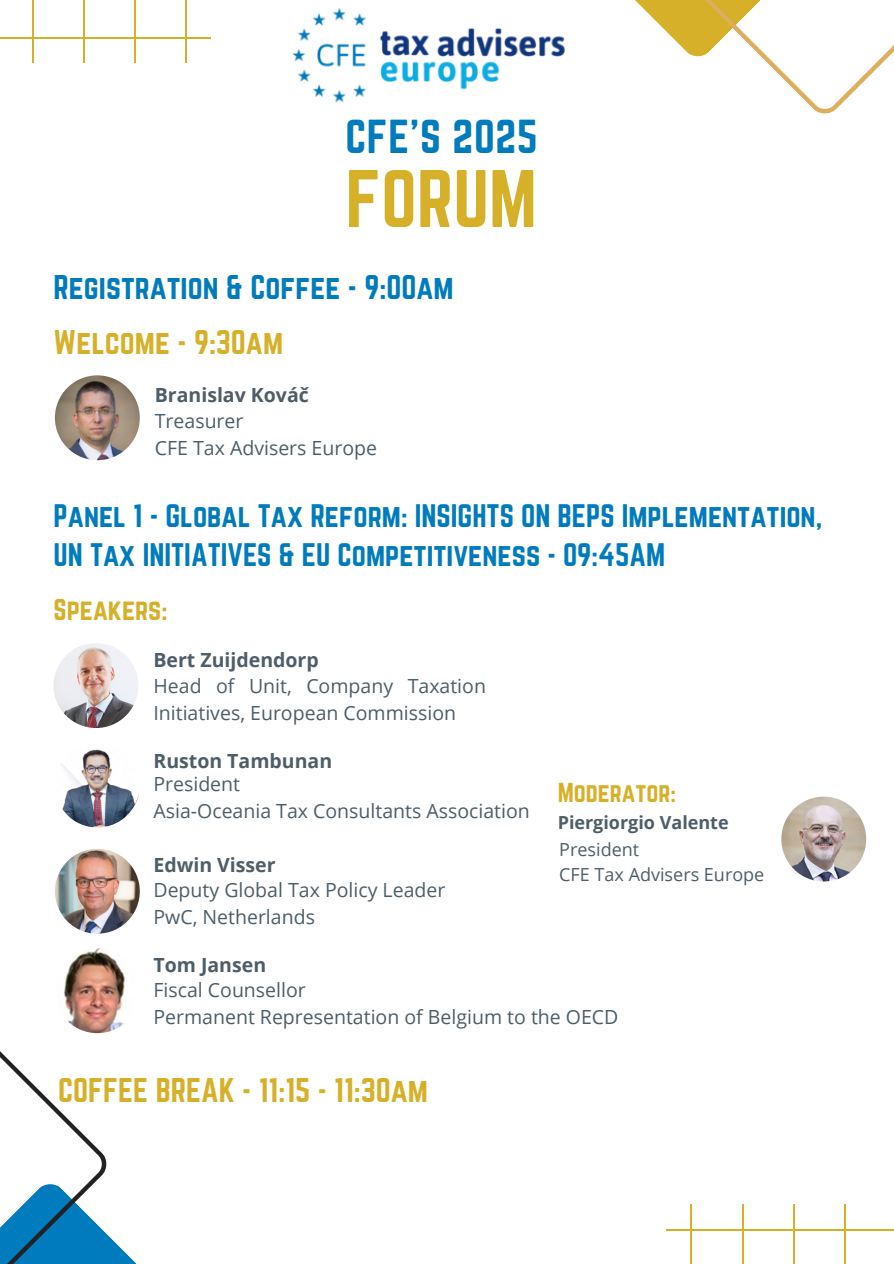
<style>
.page{position:relative;width:894px;height:1264px;background:#fff}
.page>*{position:absolute;margin:0;border:0;box-sizing:border-box;transform-origin:0 0}
.t1{font:71.25px "Norwester";color:#d6b029}
.t2{font:41.7px "Norwester";letter-spacing:.015em;color:#007bbe}
.t3{font:30px "Norwester";color:#d6b029}
.t4{font:30px "Norwester";color:#007bbe}
.t5{font:28.5px/39.3px "Norwester";color:#007bbe}
.t6{font:26.25px "Norwester";color:#d6b029}
.t7{font:24px "Norwester";color:#d6b029}
.t8{font:19.5px/27px "Open Sans";color:#4d5e69}
.t9{font:700 19.5px "Open Sans";color:#4d5e69}
.t10{font:18px "Open Sans";color:#4d5e69}
.t11{font:700 18px "Open Sans";color:#4d5e69}
</style>
<div class="page">
<svg style="left:635px;top:0;width:258px;height:114px"></svg>
<svg style="left:0;top:1022px;width:136px;height:241px"></svg>
<hr style="left:185px;top:0;width:1px;height:63px;background:#d6b029">
<hr style="left:134px;top:0;width:1px;height:63px;background:#d6b029">
<hr style="left:83px;top:0;width:1px;height:63px;background:#d6b029">
<hr style="left:32px;top:0;width:1px;height:63px;background:#d6b029">
<hr style="left:0;top:37px;width:211px;height:1px;background:#d6b029">
<hr style="left:843px;top:1203px;width:1px;height:60px;background:#d6b029">
<hr style="left:792px;top:1203px;width:2px;height:60px;background:#d6b029">
<hr style="left:741px;top:1203px;width:1px;height:60px;background:#d6b029">
<hr style="left:690px;top:1203px;width:1px;height:60px;background:#d6b029">
<hr style="left:665px;top:1228px;width:228px;height:2px;background:#d6b029">
<img style="left:292px;top:8px;width:273px;height:95px">
<img style="left:54px;top:643px;width:84px;height:85px;border-radius:50%">
<img style="left:55px;top:742px;width:85px;height:85px;border-radius:50%">
<img style="left:55px;top:848px;width:85px;height:85px;border-radius:50%">
<img style="left:55px;top:375px;width:85px;height:85px;border-radius:50%">
<img style="left:781px;top:796px;width:84px;height:85px;border-radius:50%">
<img style="left:55px;top:948px;width:85px;height:85px;border-radius:50%">
<p class="t2" style="left:345px;top:111px;width:194px">CFE’S 2025</p>
<p class="t1" style="left:345px;top:156px;width:193px">FORUM</p>
<p class="t4" style="left:54px;top:269px;width:401px">Registration &amp; Coffee - 9:00am</p>
<h5 class="t3" style="left:54px;top:323px;width:231px">Welcome - 9:30am</h5>
<h5 class="t9" style="left:155px;top:381px;width:155px">Branislav Kováč</h5>
<p class="t8" style="left:155px;top:407px;width:90px">Treasurer</p>
<p class="t8" style="left:155px;top:434px;width:224px">CFE Tax Advisers Europe</p>
<p class="t5" style="left:54px;top:495px;width:770px">Panel 1 - Global Tax Reform: INSIGHTS ON BEPS Implementation,<br>UN Tax INITIATIVES &amp; EU Competitiveness - 09:45AM</p>
<h5 class="t6" style="left:54px;top:593px;width:115px">Speakers:</h5>
<p class="t9" style="left:153px;top:646px;width:167px">Bert Zuijdendorp</p>
<p class="t8" style="left:153px;top:671px;width:334px">Head of Unit, Company Taxation<br>Initiatives, European Commission</p>
<p class="t9" style="left:153px;top:747px;width:180px">Ruston Tambunan</p>
<h3 class="t8" style="left:153px;top:770px;width:88px">President</h3>
<h3 class="t8" style="left:153px;top:797px;width:378px">Asia-Oceania Tax Consultants Association</h3>
<h4 class="t9" style="left:153px;top:851px;width:124px">Edwin Visser</h4>
<p class="t8" style="left:153px;top:876px;width:293px">Deputy Global Tax Policy Leader</p>
<h5 class="t8" style="left:153px;top:903px;width:163px">PwC, Netherlands</h5>
<p class="t7" style="left:557px;top:777px;width:120px">Moderator:</p>
<p class="t11" style="left:557px;top:809px;width:172px">Piergiorgio Valente</p>
<h3 class="t10" style="left:559px;top:837px;width:81px">President</h3>
<h4 class="t10" style="left:559px;top:862px;width:206px">CFE Tax Advisers Europe</h4>
<p class="t9" style="left:153px;top:950px;width:114px">Tom Jansen</p>
<p class="t8" style="left:153px;top:975px;width:154px">Fiscal Counsellor</p>
<h5 class="t8" style="left:153px;top:1002px;width:466px">Permanent Representation of Belgium to the OECD</h5>
<p class="t3" style="left:58px;top:1072px;width:371px">COFFEE BREAK - 11:15 - 11:30am</p>
</div>
